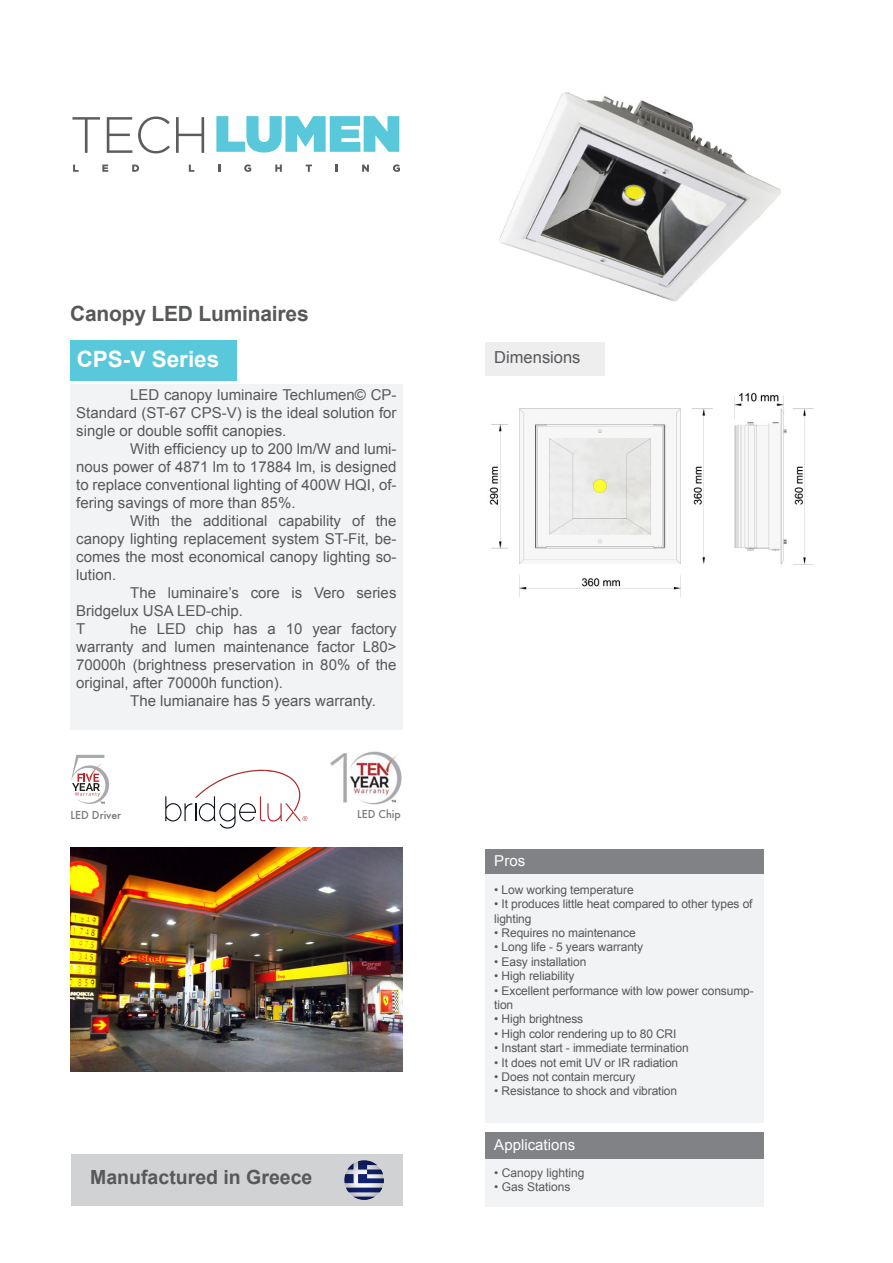
<style>
.page{position:relative;width:893px;height:1263px;background:#fff}
.page>*{position:absolute;margin:0;border:0;box-sizing:border-box;transform-origin:0 0}
.t1{font:700 22.5px "Arial";color:#fff}
.t2{font:700 21px "Arial";letter-spacing:-.01em;color:#57585a}
.t3{font:700 19.5px "Arial";color:#57585a}
.t4{font:16.5px "Arial";color:#57585a}
.t5{font:15px/18px "Arial";color:#57585a;text-align:justify}
.t6{font:15px "Arial";color:#fff}
.t7{font:12px/14.4px "Arial";letter-spacing:-.01em;color:#57585a}
.t8{font:500 12px "Futura TGR";color:#787a7d}
</style>
<div class="page">
<div style="left:70px;top:384px;width:332px;height:345px;background:#f2f3f4"></div>
<div style="left:70px;top:340px;width:166px;height:41px;background:#5ac8db"></div>
<div style="left:71px;top:1154px;width:331px;height:51px;background:#d1d2d4"></div>
<img style="left:344px;top:1160px;width:40px;height:40px">
<div style="left:485px;top:342px;width:120px;height:34px;background:#eeeeef"></div>
<div style="left:485px;top:849px;width:279px;height:26px;background:#808285"></div>
<div style="left:485px;top:874px;width:279px;height:248px;background:#f2f3f4"></div>
<div style="left:485px;top:1132px;width:279px;height:27px;background:#808285"></div>
<div style="left:485px;top:1159px;width:279px;height:47px;background:#f2f3f4"></div>
<img style="left:70px;top:848px;width:332px;height:223px">
<svg style="left:71px;top:755px;width:39px;height:49px"></svg>
<svg style="left:165px;top:769px;width:142px;height:59px"></svg>
<img style="left:330px;top:751px;width:72px;height:54px">
<img style="left:489px;top:392px;width:325px;height:205px">
<img style="left:499px;top:92px;width:282px;height:210px">
<svg style="left:73px;top:165px;width:6px;height:7px"></svg>
<svg style="left:102px;top:165px;width:6px;height:7px"></svg>
<svg style="left:132px;top:165px;width:7px;height:7px"></svg>
<svg style="left:189px;top:165px;width:5px;height:7px"></svg>
<svg style="left:218px;top:165px;width:2px;height:7px"></svg>
<svg style="left:244px;top:164px;width:7px;height:8px"></svg>
<svg style="left:275px;top:165px;width:7px;height:7px"></svg>
<svg style="left:306px;top:165px;width:6px;height:7px"></svg>
<svg style="left:336px;top:165px;width:2px;height:7px"></svg>
<svg style="left:362px;top:165px;width:7px;height:7px"></svg>
<svg style="left:393px;top:164px;width:7px;height:8px"></svg>
<svg style="left:216px;top:116px;width:183px;height:37px"></svg>
<svg style="left:72px;top:117px;width:28px;height:36px"></svg>
<svg style="left:107px;top:117px;width:25px;height:36px"></svg>
<svg style="left:138px;top:117px;width:32px;height:36px"></svg>
<svg style="left:176px;top:117px;width:28px;height:36px"></svg>
<p class="t2" style="left:70px;top:299px;width:240px">Canopy LED Luminaires</p>
<p class="t1" style="left:77px;top:344px;width:144px">CPS-V Series</p>
<p class="t5" style="left:76px;top:386px;width:322px;text-indent:54px">LED canopy luminaire Techlumen© CP-Standard (ST-67 CPS-V) is the ideal solution for single or double soffit canopies.</p>
<p class="t5" style="left:76px;top:440px;width:322px;text-indent:54px">With efficiency up to 200 lm/W and lumi&shy;nous power of 4871 lm to 17884 lm, is designed to replace conventional lighting of 400W HQI, of&shy;fering savings of more than 85%.</p>
<p class="t5" style="left:76px;top:512px;width:322px;text-indent:54px">With the additional capability of the canopy lighting replacement system ST-Fit, be&shy;comes the most economical canopy lighting so&shy;lution.</p>
<p class="t5" style="left:76px;top:584px;width:322px;text-indent:54px">The luminaire’s core is Vero series<br>Bridgelux USA LED-chip.</p>
<p class="t5" style="left:76px;top:620px;width:11px">T</p>
<p class="t5" style="left:76px;top:620px;width:322px;text-indent:54px">he LED chip has a 10 year factory warranty and lumen maintenance factor L80&gt; 70000h (brightness preservation in 80% of the original, after 70000h function).</p>
<p class="t5" style="left:130px;top:692px;width:247px">The lumianaire has 5 years warranty.</p>
<p class="t8" style="left:71px;top:808px;width:52px">LED Driver</p>
<p class="t8" style="left:357px;top:807px;width:45px">LED Chip</p>
<p class="t3" style="left:90px;top:1164px;width:224px">Manufactured in Greece</p>
<p class="t4" style="left:494px;top:346px;width:88px">Dimensions</p>
<p class="t6" style="left:494px;top:851px;width:32px">Pros</p>
<p class="t7" style="left:494px;top:882px;width:141px">• Low working temperature</p>
<p class="t7" style="left:494px;top:897px;width:260px">• It produces little heat compared to other types of lighting</p>
<p class="t7" style="left:494px;top:925px;width:143px">• Requires no maintenance</p>
<p class="t7" style="left:494px;top:940px;width:150px">• Long life - 5 years warranty</p>
<p class="t7" style="left:494px;top:954px;width:94px">• Easy installation</p>
<p class="t7" style="left:494px;top:969px;width:82px">• High reliability</p>
<p class="t7" style="left:494px;top:983px;width:261px">• Excellent performance with low power consump&shy;tion</p>
<p class="t7" style="left:494px;top:1012px;width:90px">• High brightness</p>
<p class="t7" style="left:494px;top:1026px;width:184px">• High color rendering up to 80 CRI</p>
<p class="t7" style="left:494px;top:1041px;width:196px">• Instant start - immediate termination</p>
<p class="t7" style="left:494px;top:1055px;width:185px">• It does not emit UV or IR radiation</p>
<p class="t7" style="left:494px;top:1069px;width:143px">• Does not contain mercury</p>
<p class="t7" style="left:494px;top:1084px;width:184px">• Resistance to shock and vibration</p>
<p class="t6" style="left:494px;top:1135px;width:82px">Applications</p>
<p class="t7" style="left:494px;top:1165px;width:92px">• Canopy lighting</p>
<p class="t7" style="left:494px;top:1179px;width:78px">• Gas Stations</p>
</div>
